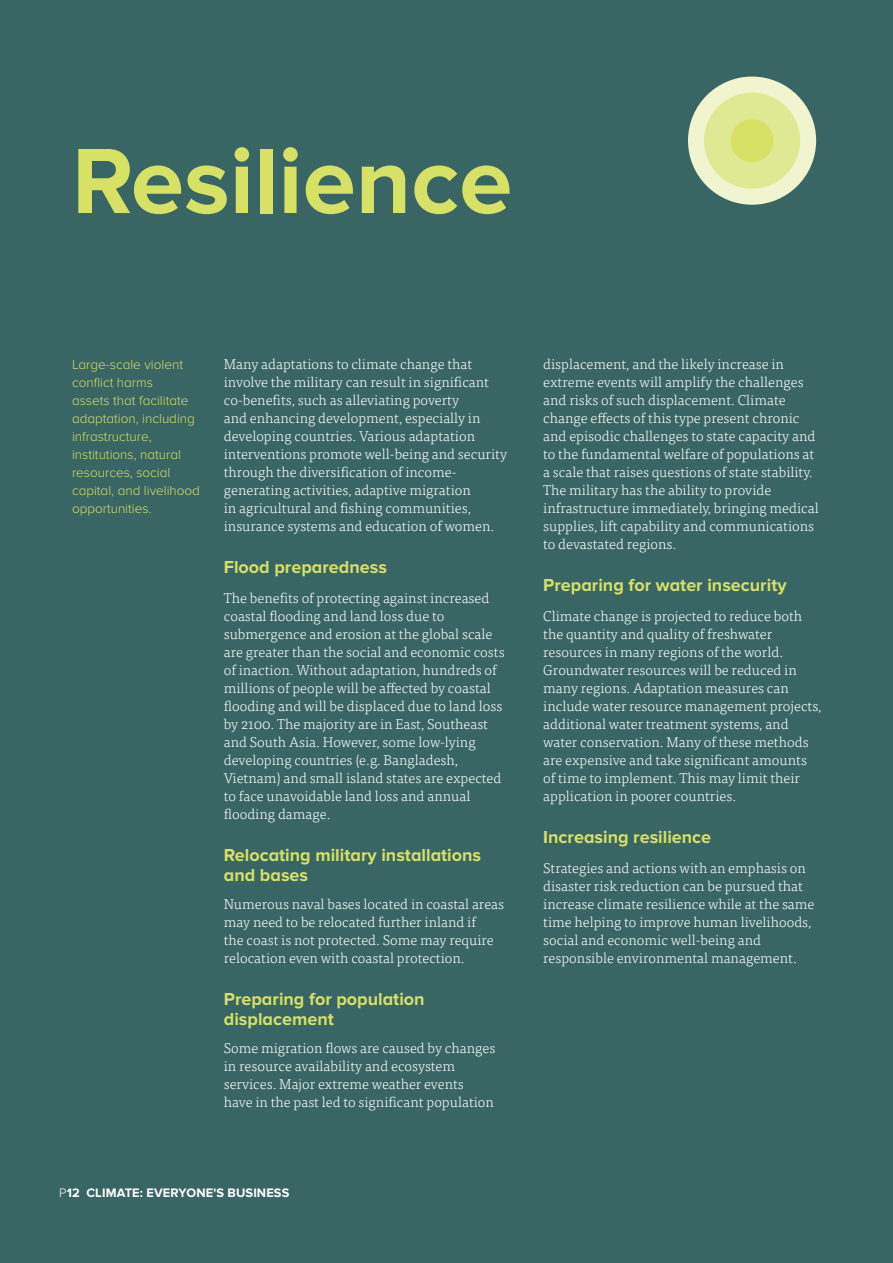
<style>
.page{position:relative;width:893px;height:1263px;background:#396564}
.page>*{position:absolute;margin:0;border:0;box-sizing:border-box;transform-origin:0 0}
.t1{font:700 96px "Proxima Nova";color:#d6e166}
.t2{font:700 18px/19.5px "Proxima Nova";color:#d6e166}
.t3{font:300 14.25px/18px "Tisa Pro";color:#fff}
.t4{font:300 13.5px/18px "Proxima Nova";color:#d6e166}
.t5{font:700 12.75px "Proxima Nova";letter-spacing:.01em;color:#fff}
.s1{font-weight:300}
</style>
<div class="page">
<svg style="left:688px;top:77px;width:128px;height:128px"></svg>
<div style="left:704px;top:93px;width:96px;height:96px;background:#dfe892;border-radius:50%"></div>
<div style="left:731px;top:119px;width:42px;height:43px;background:#d6e166;border-radius:50%"></div>
<h1 class="t1" style="left:72px;top:126px;width:442px">Resilience</h1>
<p class="t4" style="left:72px;top:356px;width:130px">Large-scale violent conflict harms<br>assets that facilitate adaptation, including infrastructure, institutions, natural resources, social capital, and livelihood opportunities.</p>
<p class="t3" style="left:224px;top:354px;width:285px">Many adaptations to climate change that involve the military can result in significant co-benefits, such as alleviating poverty<br>and enhancing development, especially in developing countries. Various adaptation interventions promote well-being and security through the diversification of income&shy;generating activities, adaptive migration<br>in agricultural and fishing communities, insurance systems and education of women.</p>
<p class="t2" style="left:224px;top:558px;width:165px">Flood preparedness</p>
<p class="t3" style="left:224px;top:588px;width:282px">The benefits of protecting against increased coastal flooding and land loss due to submergence and erosion at the global scale are greater than the social and economic costs of inaction. Without adaptation, hundreds of millions of people will be affected by coastal flooding and will be displaced due to land loss by 2100. The majority are in East, Southeast and South Asia. However, some low-lying developing countries (e.g. Bangladesh, Vietnam) and small island states are expected to face unavoidable land loss and annual flooding damage.</p>
<p class="t2" style="left:224px;top:846px;width:259px">Relocating military installations and bases</p>
<p class="t3" style="left:224px;top:894px;width:282px">Numerous naval bases located in coastal areas may need to be relocated further inland if<br>the coast is not protected. Some may require relocation even with coastal protection.</p>
<p class="t2" style="left:224px;top:990px;width:202px">Preparing for population displacement</p>
<p class="t3" style="left:224px;top:1038px;width:273px">Some migration flows are caused by changes in resource availability and ecosystem services. Major extreme weather events have in the past led to significant population</p>
<p class="t5" style="left:59px;top:1185px;width:232px"><span class="s1">P</span>12 CLIMATE: EVERYONE'S BUSINESS</p>
<p class="t3" style="left:543px;top:354px;width:277px">displacement, and the likely increase in extreme events will amplify the challenges and risks of such displacement. Climate change effects of this type present chronic and episodic challenges to state capacity and to the fundamental welfare of populations at a scale that raises questions of state stability.<br>The military has the ability to provide infrastructure immediately, bringing medical supplies, lift capability and communications to devastated regions.</p>
<p class="t2" style="left:543px;top:576px;width:245px">Preparing for water insecurity</p>
<p class="t3" style="left:543px;top:606px;width:280px">Climate change is projected to reduce both the quantity and quality of freshwater resources in many regions of the world.<br>Groundwater resources will be reduced in many regions. Adaptation measures can include water resource management projects, additional water treatment systems, and water conservation. Many of these methods are expensive and take significant amounts of time to implement. This may limit their application in poorer countries.</p>
<p class="t2" style="left:543px;top:828px;width:170px">Increasing resilience</p>
<p class="t3" style="left:543px;top:858px;width:273px">Strategies and actions with an emphasis on disaster risk reduction can be pursued that increase climate resilience while at the same time helping to improve human livelihoods, social and economic well-being and responsible environmental management.</p>
</div>
